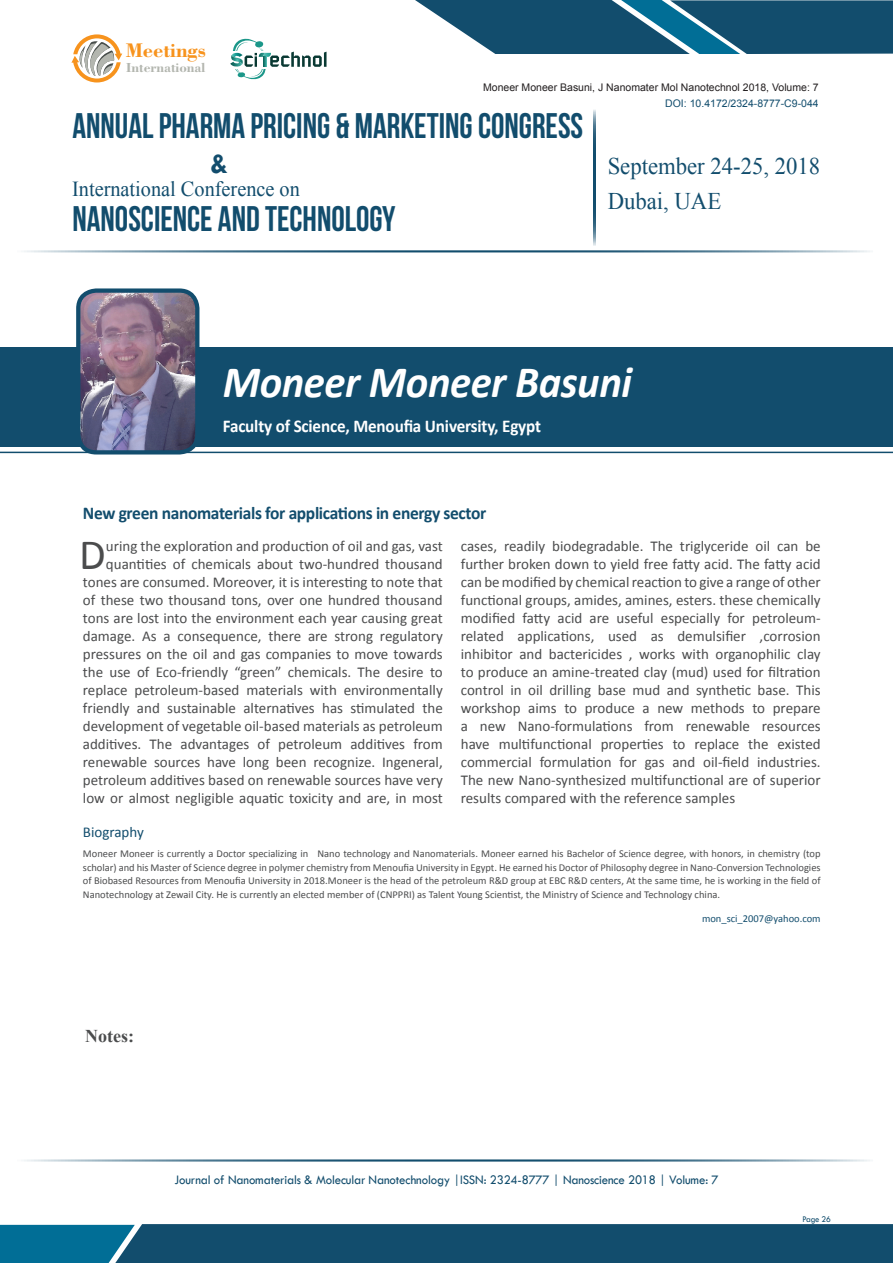
<style>
.page{position:relative;width:893px;height:1263px;background:#fff}
.page>*{position:absolute;margin:0;border:0;box-sizing:border-box;transform-origin:0 0}
.t1{font:italic 700 45px "Calibri";letter-spacing:-.01em;color:#fff;scale:.95 1}
.Abstract{font:43.35px "Calibri";color:#4b4c4d}
.t2{font:35.55px "Bebas Neue";color:#124d6d;scale:.95 1}
.t3{font:700 29.85px "Tw Cen";color:#124d6d;scale:.95 1}
.t4{font:23.85px/35px "Times New Roman";color:#124d6d;scale:.95 1}
.t5{font:21.3px "Times New Roman";color:#124d6d;scale:.95 1}
.t6{font:700 20.85px "Bodoni BT";color:#f7931d}
.t7{font:700 18px "Calibri";letter-spacing:-.02em;color:#124d6d}
.t8{font:700 18px "Calibri";letter-spacing:-.01em;color:#fff;scale:.95 1}
.t9{font:700 18px "Times New Roman";color:#4b4c4d}
.Abstract-2{font:15px/18px "Calibri";color:#4b4c4d;text-align:right}
.Bio_Heading{font:15px "Calibri";color:#124d6d}
.t10{font:700 13.8px "Bodoni BT";color:#b3b6af}
.t11{font:13.5px "Tw Cen";letter-spacing:-.01em;color:#124d6d;scale:.95 1}
.Biography{font:10.5px/13.5px "Calibri";color:#4b4c4d;text-align:justify}
.t12{font:10.5px "Arial";color:#231f20}
.t13{font:10.5px "Arial";color:#124d6d}
.Mail_ID{font:10.5px "Calibri";color:#124d6d}
.t14{font:9px "Tw Cen";letter-spacing:-.02em;color:#124d6d;scale:.95 1}
</style>
<div class="page">
<hr style="left:14px;top:250px;width:859px;height:2px;background:#124d6d">
<hr style="left:14px;top:1159px;width:859px;height:2px;background:#124d6d">
<svg style="left:415px;top:0;width:478px;height:54px;background:#2d6582"></svg>
<svg style="left:0;top:1224px;width:893px;height:39px;background:#125374"></svg>
<svg style="left:71px;top:34px;width:51px;height:48px"></svg>
<hr style="left:593px;top:109px;width:2px;height:137px;background:#124d6d">
<svg style="left:230px;top:39px;width:97px;height:40px"></svg>
<div style="left:0;top:347px;width:893px;height:100px;background:#124d6d"></div>
<hr style="left:0;top:452px;width:893px;height:1px;background:#124d6d">
<img style="left:78px;top:293px;width:119px;height:159px">
<div style="left:76px;top:288px;width:123px;height:166px;border:4px solid #124d6d;border-radius:18px"></div>
<h3 class="t6" style="left:126px;top:37px;width:82px">Meetings</h3>
<p class="t10" style="left:126px;top:59px;width:81px">International</p>
<p class="t12" style="left:483px;top:81px;width:337px">Moneer Moneer Basuni, J Nanomater Mol Nanotechnol 2018, Volume: 7</p>
<p class="t13" style="left:665px;top:96px;width:155px">DOI: 10.4172/2324-8777-C9-044</p>
<h3 class="t2" style="left:72px;top:106px;width:539px">ANNUAL PHARMA PRICING &amp; MARKETING CONGRESS</h3>
<h3 class="t3" style="left:210px;top:145px;width:20px">&amp;</h3>
<h3 class="t5" style="left:72px;top:175px;width:241px">International Conference on</h3>
<h3 class="t2" style="left:72px;top:199px;width:342px">NANOSCIENCE AND TECHNOLOGY</h3>
<h3 class="t4" style="left:608px;top:148px;width:225px">September 24-25, 2018<br>Dubai, UAE</h3>
<p class="t1" style="left:223px;top:354px;width:432px">Moneer Moneer Basuni</p>
<p class="t8" style="left:223px;top:415px;width:336px">Faculty of Science, Menoufia University, Egypt</p>
<p class="t7" style="left:83px;top:501px;width:405px">New green nanomaterials for applications in energy sector</p>
<p class="Abstract-2" style="left:83px;top:537px;width:361px">uring the exploration and production of oil and gas, vast quantities of chemicals about two-hundred thousand tones are consumed. Moreover, it is interesting to note that of these two thousand tons, over one hundred thousand tons are lost into the environment each year causing great damage. As a consequence, there are strong regulatory pressures on the oil and gas companies to move towards the use of Eco-friendly “green” chemicals. The desire to replace petroleum-based materials with environmentally friendly and sustainable alternatives has stimulated the development of vegetable oil-based materials as petroleum additives. The advantages of petroleum additives from renewable sources have long been recognize. Ingeneral, petroleum additives based on renewable sources have very low or almost negligible aquatic toxicity and are, in most</p>
<p class="Abstract-2" style="left:461px;top:537px;width:361px;text-align:justify">cases, readily biodegradable. The triglyceride oil can be further broken down to yield free fatty acid. The fatty acid can be modified by chemical reaction to give a range of other functional groups, amides, amines, esters. these chemically modified fatty acid are useful especially for petroleum&shy;related applications, used as demulsifier ,corrosion inhibitor and bactericides , works with organophilic clay to produce an amine-treated clay (mud) used for filtration control in oil drilling base mud and synthetic base. This workshop aims to produce a new methods to prepare a new Nano-formulations from renewable resources have multifunctional properties to replace the existed commercial formulation for gas and oil-field industries.<br>The new Nano-synthesized multifunctional are of superior results compared with the reference samples</p>
<p class="Bio_Heading" style="left:83px;top:823px;width:62px">Biography</p>
<p class="Biography" style="left:83px;top:847px;width:739px">Moneer Moneer is currently a Doctor specializing in Nano technology and Nanomaterials. Moneer earned his Bachelor of Science degree, with honors, in chemistry (top scholar) and his Master of Science degree in polymer chemistry from Menoufia University in Egypt. He earned his Doctor of Philosophy degree in Nano-Conversion Technologies of Biobased Resources from Menoufia University in 2018.Moneer is the head of the petroleum R&amp;D group at EBC R&amp;D centers, At the same time, he is working in the field of Nanotechnology at Zewail City. He is currently an elected member of (CNPPRI) as Talent Young Scientist, the Ministry of Science and Technology china.</p>
<p class="Mail_ID" style="left:702px;top:912px;width:120px">mon_sci_2007@yahoo.com</p>
<p class="Abstract" style="left:79px;top:527px;width:28px">D</p>
<p class="t9" style="left:85px;top:1024px;width:50px">Notes:</p>
<p class="t11" style="left:175px;top:1171px;width:574px">Journal of Nanomaterials &amp; Molecular Nanotechnology |ISSN: 2324-8777 | Nanoscience 2018 | Volume: 7</p>
<p class="t14" style="left:802px;top:1213px;width:32px">Page 26</p>
</div>
